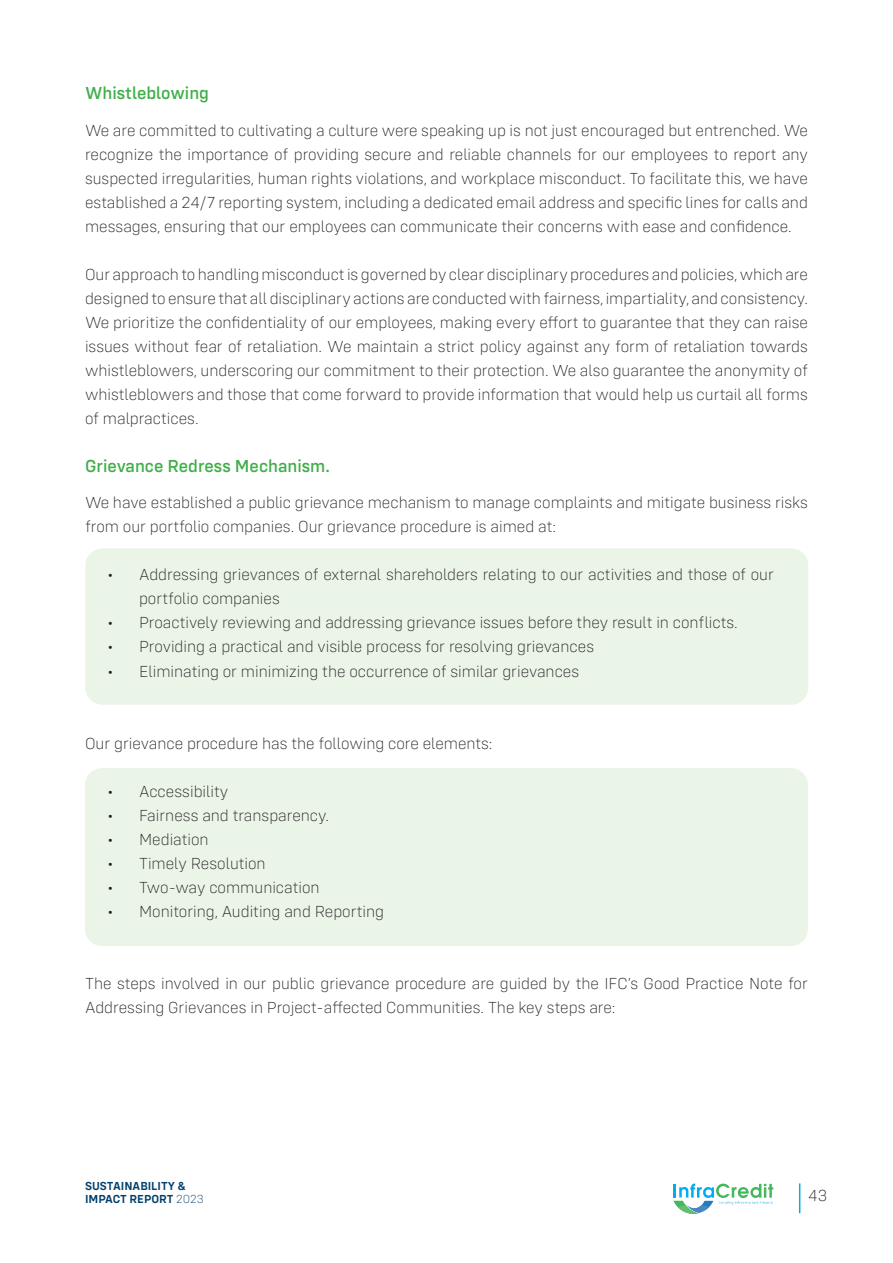
<style>
.page{position:relative;width:893px;height:1263px;background:#fff}
.page>*{position:absolute;margin:0;border:0;box-sizing:border-box;transform-origin:0 0}
.Smaller_HD{font:500 18px "Config";color:#40ae49}
.TAB{font:200 16.5px/24px "Config";color:#231f20}
.t1{font:200 16.5px "Config Alt";color:#231f20}
.t2{font:600 12px/13.5px "Config";color:#00406d}
.s1{font-weight:200}
</style>
<div class="page">
<hr style="left:799px;top:1183px;width:1px;height:30px;background:#00aeef">
<svg style="left:673px;top:1183px;width:100px;height:31px"></svg>
<div style="left:85px;top:548px;width:723px;height:157px;background:#eaf4e7;border-radius:17px"></div>
<div style="left:85px;top:768px;width:723px;height:178px;background:#eaf4e7;border-radius:17px"></div>
<p class="Smaller_HD" style="left:85px;top:82px;width:125px">Whistleblowing</p>
<p class="TAB" style="left:85px;top:118px;width:724px;text-align:justify">We are committed to cultivating a culture were speaking up is not just encouraged but entrenched. We recognize the importance of providing secure and reliable channels for our employees to report any suspected irregularities, human rights violations, and workplace misconduct. To facilitate this, we have established a 24/7 reporting system, including a dedicated email address and specific lines for calls and messages, ensuring that our employees can communicate their concerns with ease and confidence.</p>
<p class="TAB" style="left:85px;top:262px;width:724px;text-align:justify">Our approach to handling misconduct is governed by clear disciplinary procedures and policies, which are designed to ensure that all disciplinary actions are conducted with fairness, impartiality, and consistency.<br>We prioritize the confidentiality of our employees, making every effort to guarantee that they can raise issues without fear of retaliation. We maintain a strict policy against any form of retaliation towards whistleblowers, underscoring our commitment to their protection. We also guarantee the anonymity of whistleblowers and those that come forward to provide information that would help us curtail all forms of malpractices.</p>
<p class="Smaller_HD" style="left:85px;top:455px;width:246px">Grievance Redress Mechanism.</p>
<p class="TAB" style="left:85px;top:491px;width:724px">We have established a public grievance mechanism to manage complaints and mitigate business risks from our portfolio companies. Our grievance procedure is aimed at:</p>
<p class="TAB" style="left:139px;top:563px;width:636px;text-indent:-32px">• Addressing grievances of external shareholders relating to our activities and those of our portfolio companies</p>
<p class="TAB" style="left:108px;top:611px;width:632px">• Proactively reviewing and addressing grievance issues before they result in conflicts.</p>
<p class="TAB" style="left:108px;top:635px;width:488px">• Providing a practical and visible process for resolving grievances</p>
<p class="TAB" style="left:108px;top:659px;width:473px">• Eliminating or minimizing the occurrence of similar grievances</p>
<p class="TAB" style="left:85px;top:731px;width:409px">Our grievance procedure has the following core elements:</p>
<p class="TAB" style="left:108px;top:779px;width:122px">• Accessibility</p>
<p class="TAB" style="left:108px;top:803px;width:223px">• Fairness and transparency.</p>
<p class="TAB" style="left:108px;top:827px;width:103px">• Mediation</p>
<p class="TAB" style="left:108px;top:851px;width:160px">• Timely Resolution</p>
<p class="TAB" style="left:108px;top:875px;width:214px">• Two-way communication</p>
<p class="TAB" style="left:108px;top:899px;width:278px">• Monitoring, Auditing and Reporting</p>
<p class="TAB" style="left:85px;top:971px;width:724px">The steps involved in our public grievance procedure are guided by the IFC’s Good Practice Note for<br>Addressing Grievances in Project-affected Communities. The key steps are:</p>
<p class="t2" style="left:85px;top:1178px;width:120px">SUSTAINABILITY &amp;<br>IMPACT REPORT <span class="s1">2023</span></p>
<p class="t1" style="left:808px;top:1186px;width:20px">43</p>
</div>
